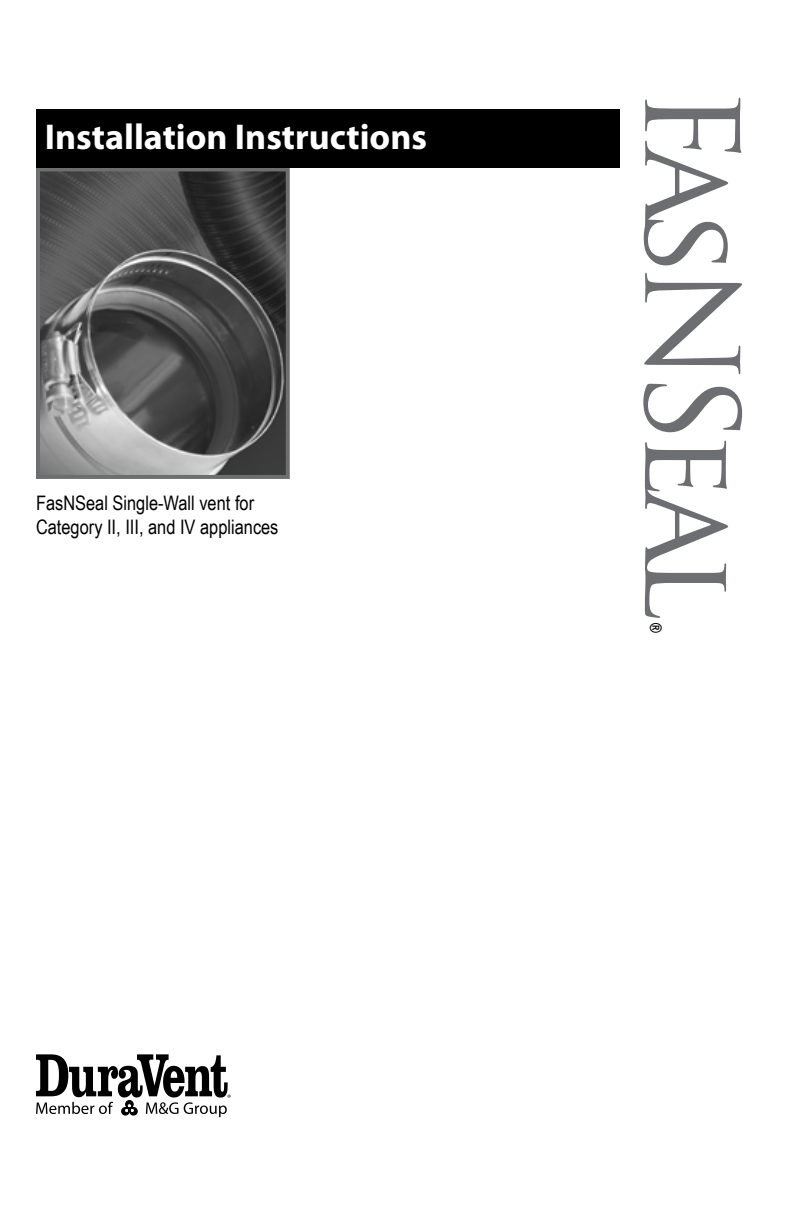
<style>
.page{position:relative;width:792px;height:1224px;background:#fff}
.page>*{position:absolute;margin:0;border:0;box-sizing:border-box;transform-origin:0 0}
.t1{font:126px "Trajan Pro";letter-spacing:-.1em;color:#6d6e71}
.t2{font:700 36px "Myriad Pro";color:#fff}
.t3{font:20px/24px "Arial Narrow";color:#000}
.t4{font:700 16px "Arial Narrow";color:#000}
</style>
<div class="page">
<img style="left:41px;top:172px;width:244px;height:302px">
<div style="left:36px;top:167px;width:254px;height:312px;border:4px solid #6d6e71"></div>
<div style="left:36px;top:109px;width:584px;height:58px;background:#000"></div>
<svg style="left:36px;top:1054px;width:195px;height:63px"></svg>
<h2 class="t2" style="left:45px;top:114px;width:384px">Installation Instructions</h2>
<p class="t3" style="left:36px;top:490px;width:244px">FasNSeal Single-Wall vent for<br>Category II, III, and IV appliances</p>
<h1 class="t1" style="left:771px;top:86px;width:536px;rotate:90deg">FasNSeal</h1>
<p class="t4" style="left:668px;top:623px;width:11px;rotate:90deg">®</p>
</div>
